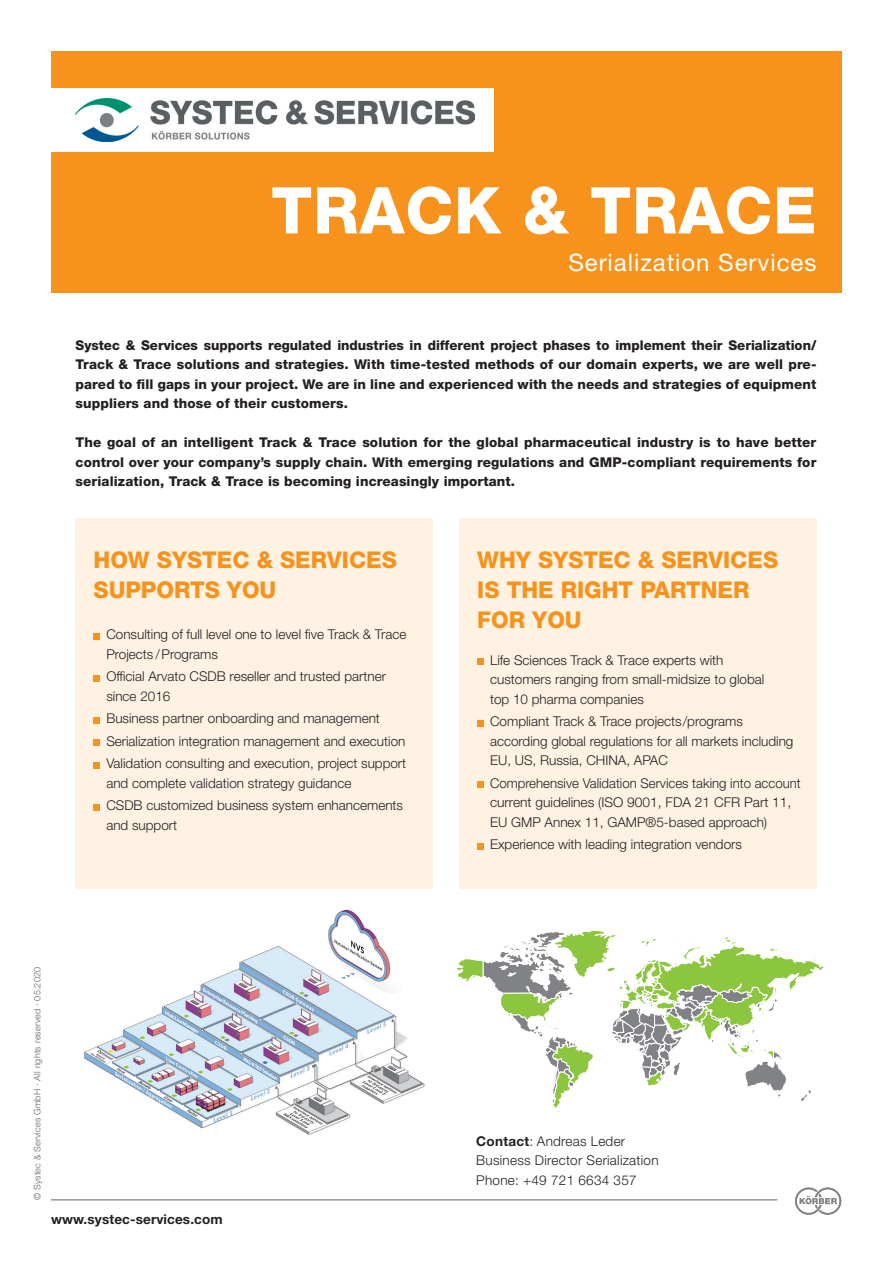
<style>
.page{position:relative;width:893px;height:1263px;background:#fff}
.page>*{position:absolute;margin:0;border:0;box-sizing:border-box;transform-origin:0 0}
.t1{font:800 64.5px "Helvetica Neue LT Pro";letter-spacing:.015em;color:#fff}
.t2{font:24px "Helvetica Neue LT Pro";letter-spacing:.04em;color:#fff}
.t3{font:800 23.1px/30px "Helvetica Neue LT Pro";color:#f7931d}
.t4{font:300 13.5px/19.5px "Helvetica Neue LT Pro";color:#231f20}
.t5{font:800 13.5px/19.5px "Helvetica Neue LT Pro";letter-spacing:.01em;color:#231f20;text-align:justify}
.t6{font:300 13.5px/19.5px "Helvetica Neue LT Pro";letter-spacing:.02em;color:#231f20}
.t7{font:700 13.5px "Helvetica Neue LT Pro";letter-spacing:.01em;color:#231f20}
.t8{font:300 9px "Helvetica Neue LT Pro";letter-spacing:.02em;color:#636366}
.s1{font-weight:700}
</style>
<div class="page">
<div style="left:459px;top:518px;width:357px;height:370px;background:#fef2e3"></div>
<div style="left:76px;top:518px;width:357px;height:370px;background:#fef2e3"></div>
<div style="left:51px;top:51px;width:791px;height:241px;background:#f7931d"></div>
<div style="left:33px;top:88px;width:460px;height:64px;background:#fff"></div>
<img style="left:76px;top:99px;width:398px;height:42px">
<hr style="left:51px;top:1199px;width:726px;height:1px;background:#636366">
<svg style="left:795px;top:1187px;width:46px;height:28px"></svg>
<svg style="left:94px;top:633px;width:6px;height:6px"></svg>
<svg style="left:94px;top:675px;width:6px;height:6px"></svg>
<svg style="left:94px;top:717px;width:6px;height:6px"></svg>
<svg style="left:94px;top:740px;width:6px;height:6px"></svg>
<svg style="left:94px;top:762px;width:6px;height:6px"></svg>
<svg style="left:94px;top:804px;width:6px;height:6px"></svg>
<svg style="left:477px;top:659px;width:6px;height:6px"></svg>
<svg style="left:477px;top:720px;width:6px;height:6px"></svg>
<svg style="left:477px;top:782px;width:6px;height:6px"></svg>
<svg style="left:477px;top:843px;width:6px;height:6px"></svg>
<img style="left:84px;top:909px;width:341px;height:226px">
<svg style="left:456px;top:930px;width:368px;height:182px"></svg>
<h1 class="t1" style="left:271px;top:172px;width:547px">TRACK &amp; TRACE</h1>
<h2 class="t2" style="left:568px;top:248px;width:250px">Serialization Services</h2>
<p class="t5" style="left:76px;top:335px;width:742px">Systec &amp; Services supports regulated industries in different project phases to implement their Serialization/ Track &amp; Trace solutions and strategies. With time-tested methods of our domain experts, we are well pre&shy;pared to fill gaps in your project. We are in line and experienced with the needs and strategies of equipment suppliers and those of their customers.</p>
<p class="t5" style="left:76px;top:433px;width:742px">The goal of an intelligent Track &amp; Trace solution for the global pharmaceutical industry is to have better control over your company’s supply chain. With emerging regulations and GMP-compliant requirements for serialization, Track &amp; Trace is becoming increasingly important.</p>
<h3 class="t3" style="left:94px;top:545px;width:305px">HOW SYSTEC &amp; SERVICES<br>SUPPORTS YOU</h3>
<p class="t4" style="left:106px;top:624px;width:302px">Consulting of full level one to level five Track &amp; Trace<br>Projects /Programs</p>
<p class="t4" style="left:106px;top:666px;width:281px">Official Arvato CSDB reseller and trusted partner since 2016</p>
<p class="t4" style="left:106px;top:707px;width:301px;line-height:22.5px">Business partner onboarding and management<br>Serialization integration management and execution<br>Validation consulting and execution, project support</p>
<p class="t4" style="left:106px;top:771px;width:298px;line-height:22.5px">and complete validation strategy guidance<br>CSDB customized business system enhancements</p>
<p class="t4" style="left:106px;top:815px;width:72px">and support</p>
<h3 class="t3" style="left:477px;top:545px;width:302px">WHY SYSTEC &amp; SERVICES<br>IS THE RIGHT PARTNER<br>FOR YOU</h3>
<p class="t4" style="left:490px;top:650px;width:276px">Life Sciences Track &amp; Trace experts with customers ranging from small-midsize to global top 10 pharma companies</p>
<p class="t4" style="left:490px;top:711px;width:305px">Compliant Track &amp; Trace projects/programs according global regulations for all markets including<br>EU, US, Russia, CHINA, APAC</p>
<p class="t4" style="left:490px;top:773px;width:312px">Comprehensive Validation Services taking into account current guidelines (ISO 9001, FDA 21 CFR Part 11,<br>EU GMP Annex 11, GAMP®5-based approach)</p>
<p class="t4" style="left:490px;top:834px;width:253px">Experience with leading integration vendors</p>
<p class="t8" style="left:32px;top:1200px;width:235px;rotate:-90deg">© Systec &amp; Services GmbH · All rights reserved · 05.2020</p>
<p class="t7" style="left:51px;top:1211px;width:173px">www.systec-services.com</p>
<p class="t6" style="left:476px;top:1131px;width:184px"><span class="s1">Contact</span>: Andreas Leder<br>Business Director Serialization<br>Phone: +49 721 6634 357</p>
</div>
